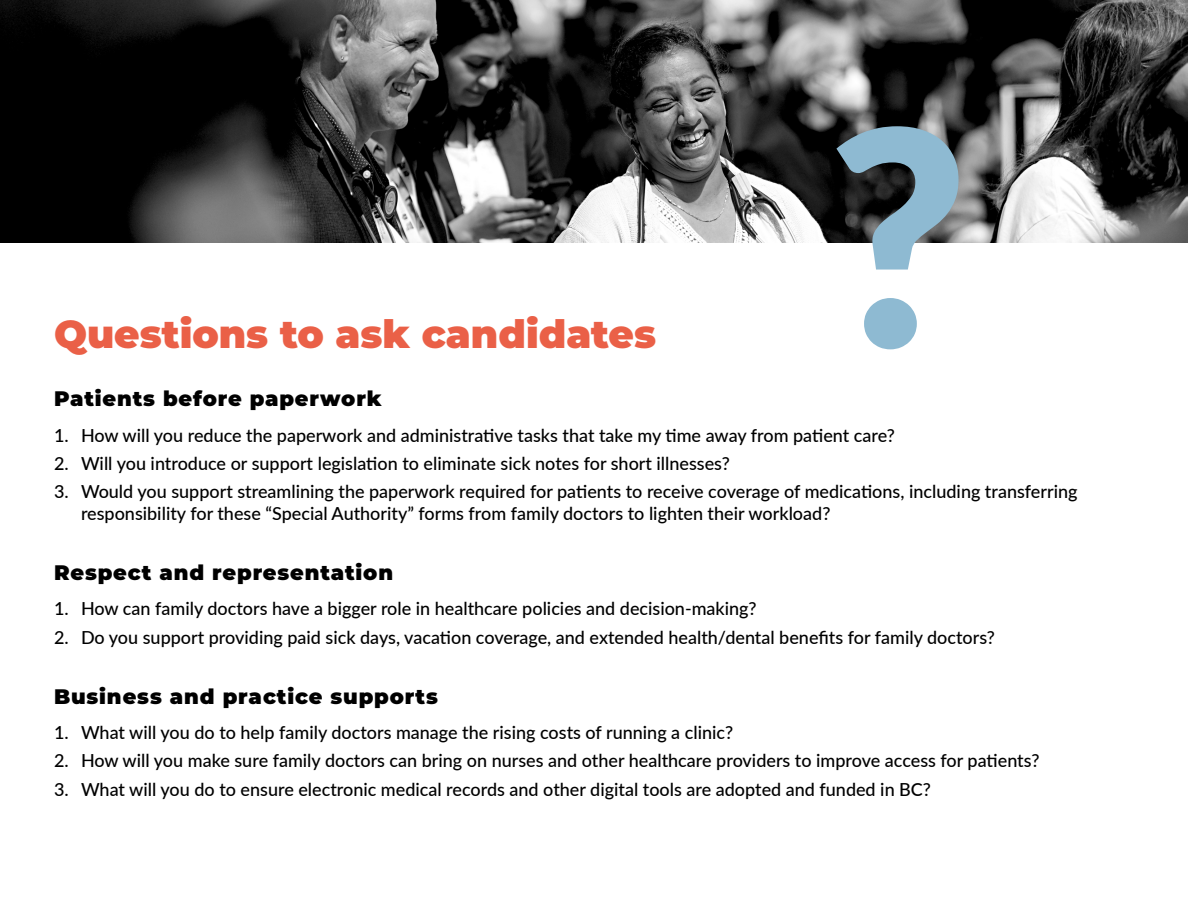
<style>
.page{position:relative;width:1188px;height:918px;background:#fff}
.page>*{position:absolute;margin:0;border:0;box-sizing:border-box;transform-origin:0 0}
.t1{font:900 300px "Lato";color:#8ebad2}
.t2{font:900 39px "Montserrat";color:#ea6047}
.t3{font:900 21px "Montserrat";letter-spacing:.04em;color:#000}
.t4{font:500 18px/21.6px "Lato";color:#000}
</style>
<div class="page">
<img style="left:0;top:0;width:1188px;height:243px">
<h1 class="t1" style="left:827px;top:12px;width:143px">?</h1>
<h2 class="t2" style="left:54px;top:304px;width:604px">Questions to ask candidates</h2>
<p class="t3" style="left:54px;top:383px;width:329px">Patients before paperwork</p>
<p class="t4" style="left:54px;top:423px;width:843px">1. How will you reduce the paperwork and administrative tasks that take my time away from patient care?</p>
<p class="t4" style="left:54px;top:452px;width:678px">2. Will you introduce or support legislation to eliminate sick notes for short illnesses?</p>
<p class="t4" style="left:81px;top:480px;width:998px;text-indent:-27px">3. Would you support streamlining the paperwork required for patients to receive coverage of medications, including transferring responsibility for these “Special Authority” forms from family doctors to lighten their workload?</p>
<p class="t3" style="left:54px;top:557px;width:341px">Respect and representation</p>
<p class="t4" style="left:54px;top:597px;width:704px">1. How can family doctors have a bigger role in healthcare policies and decision-making?</p>
<p class="t4" style="left:54px;top:626px;width:943px">2. Do you support providing paid sick days, vacation coverage, and extended health/dental benefits for family doctors?</p>
<p class="t3" style="left:54px;top:681px;width:385px">Business and practice supports</p>
<p class="t4" style="left:54px;top:721px;width:681px">1. What will you do to help family doctors manage the rising costs of running a clinic?</p>
<p class="t4" style="left:54px;top:749px;width:987px">2. How will you make sure family doctors can bring on nurses and other healthcare providers to improve access for patients?</p>
<p class="t4" style="left:54px;top:778px;width:879px">3. What will you do to ensure electronic medical records and other digital tools are adopted and funded in BC?</p>
</div>
